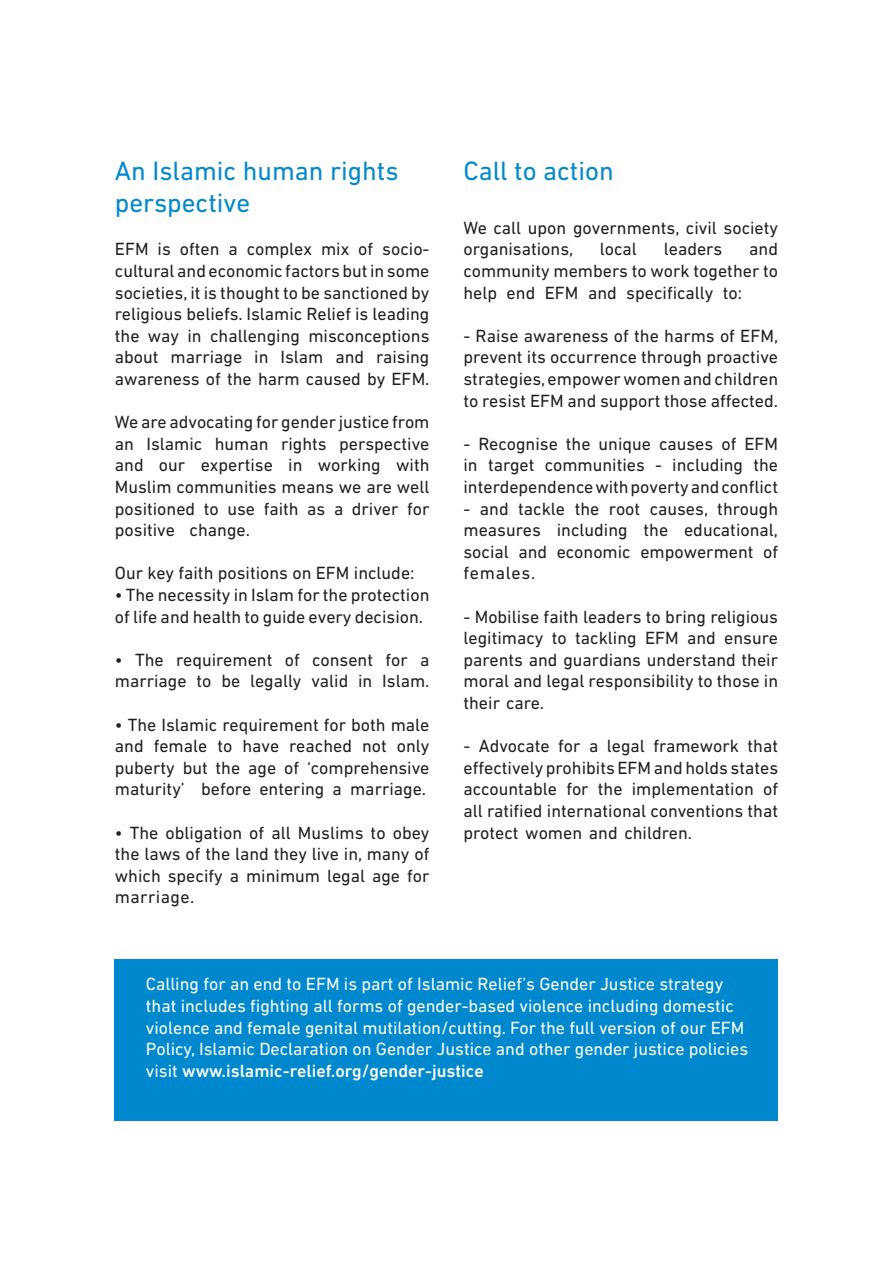
<style>
.page{position:relative;width:893px;height:1263px;background:#fff}
.page>*{position:absolute;margin:0;border:0;box-sizing:border-box;transform-origin:0 0}
.t1{font:27px/32.4px "DIN Next LT Pro";color:#0088ce}
.t2{font:18px/21.6px "DIN Next LT Pro";color:#231f20;text-align:right}
.t3{font:18px/21.6px "DIN Next LT Pro";color:#fff}
.t4{font:18px/21.6px "DIN Next LT Pro";letter-spacing:.04em;color:#231f20}
.s1{font-weight:500}
</style>
<div class="page">
<div style="left:115px;top:959px;width:663px;height:162px;background:#0088ce"></div>
<p class="t1" style="left:115px;top:154px;width:285px">An Islamic human rights perspective</p>
<p class="t2" style="left:115px;top:238px;width:35px">EFM</p>
<p class="t2" style="left:115px;top:281px;width:316px">societies isit, thought to be sanctioned by religious beliefs. Islamic Relief is leading misconceptions</p>
<p class="t2" style="left:158px;top:238px;width:15px">is</p>
<p class="t2" style="left:180px;top:238px;width:41px">often</p>
<p class="t2" style="left:247px;top:238px;width:67px">complex</p>
<p class="t2" style="left:321px;top:238px;width:30px">mix</p>
<p class="t2" style="left:358px;top:238px;width:17px">of</p>
<p class="t2" style="left:382px;top:238px;width:49px">socio-</p>
<p class="t2" style="left:228px;top:238px;width:11px">a</p>
<p class="t2" style="left:115px;top:260px;width:316px">culturalandeconomicfactorsbutinsome</p>
<p class="t2" style="left:115px;top:325px;width:26px">the</p>
<p class="t2" style="left:187px;top:325px;width:16px">in</p>
<p class="t2" style="left:210px;top:325px;width:91px">challenging</p>
<p class="t2" style="left:148px;top:325px;width:33px">way</p>
<p class="t2" style="left:115px;top:346px;width:316px;text-align:left">about<br>awareness of the harm caused by EFM.</p>
<p class="t2" style="left:115px;top:411px;width:316px">Weareadvocatingforgenderjusticefrom perspective</p>
<p class="t2" style="left:170px;top:346px;width:73px">marriage</p>
<p class="t2" style="left:254px;top:346px;width:16px">in</p>
<p class="t2" style="left:280px;top:346px;width:44px">Islam</p>
<p class="t2" style="left:335px;top:346px;width:30px">and</p>
<p class="t2" style="left:376px;top:346px;width:55px">raising</p>
<p class="t2" style="left:146px;top:433px;width:57px">Islamic</p>
<p class="t2" style="left:215px;top:433px;width:55px">human</p>
<p class="t2" style="left:281px;top:433px;width:47px">rights</p>
<p class="t2" style="left:115px;top:433px;width:21px">an</p>
<p class="t2" style="left:115px;top:454px;width:30px">and</p>
<p class="t2" style="left:115px;top:476px;width:316px">Muslim communities means we are well</p>
<p class="t2" style="left:407px;top:497px;width:24px">for</p>
<p class="t2" style="left:201px;top:454px;width:74px">expertise</p>
<p class="t2" style="left:288px;top:454px;width:16px">in</p>
<p class="t2" style="left:318px;top:454px;width:65px">working</p>
<p class="t2" style="left:396px;top:454px;width:35px">with</p>
<p class="t2" style="left:159px;top:454px;width:28px">our</p>
<p class="t2" style="left:190px;top:497px;width:62px;text-align:left;text-indent:-75px">positioned change.</p>
<p class="t2" style="left:264px;top:497px;width:37px">faith</p>
<p class="t2" style="left:352px;top:497px;width:48px">driver</p>
<p class="t2" style="left:204px;top:497px;width:16px">to</p>
<p class="t2" style="left:227px;top:497px;width:29px">use</p>
<p class="t2" style="left:307px;top:497px;width:20px">as</p>
<p class="t2" style="left:334px;top:497px;width:11px">a</p>
<p class="t2" style="left:115px;top:519px;width:62px">positive</p>
<p class="t2" style="left:115px;top:562px;width:301px">Our key faith positions on EFM include:</p>
<p class="t2" style="left:115px;top:584px;width:316px;text-align:left">• The necessity in Islam for the protection of life and health to guide every decision.</p>
<p class="t2" style="left:420px;top:649px;width:11px">a</p>
<p class="t2" style="left:135px;top:649px;width:30px">The</p>
<p class="t2" style="left:176px;top:649px;width:98px">requirement</p>
<p class="t2" style="left:285px;top:649px;width:17px">of</p>
<p class="t2" style="left:385px;top:649px;width:24px">for</p>
<p class="t2" style="left:312px;top:649px;width:62px">consent</p>
<p class="t2" style="left:115px;top:649px;width:9px">•</p>
<p class="t2" style="left:115px;top:670px;width:73px">marriage</p>
<p class="t2" style="left:115px;top:713px;width:316px">• The Islamic requirement for both male only</p>
<p class="t2" style="left:221px;top:670px;width:20px">be</p>
<p class="t2" style="left:250px;top:670px;width:53px">legally</p>
<p class="t2" style="left:311px;top:670px;width:38px">valid</p>
<p class="t2" style="left:358px;top:670px;width:16px">in</p>
<p class="t2" style="left:382px;top:670px;width:49px">Islam.</p>
<p class="t2" style="left:197px;top:670px;width:16px">to</p>
<p class="t2" style="left:115px;top:735px;width:30px">and</p>
<p class="t2" style="left:115px;top:757px;width:316px">puberty but the age of ‘comprehensive</p>
<p class="t2" style="left:350px;top:778px;width:78px">marriage.</p>
<p class="t2" style="left:154px;top:735px;width:55px">female</p>
<p class="t2" style="left:242px;top:735px;width:38px">have</p>
<p class="t2" style="left:289px;top:735px;width:64px">reached</p>
<p class="t2" style="left:217px;top:735px;width:16px">to</p>
<p class="t2" style="left:362px;top:735px;width:26px">not</p>
<p class="t2" style="left:115px;top:778px;width:71px">maturity’</p>
<p class="t2" style="left:115px;top:821px;width:316px;text-align:justify">• The obligation of all Muslims to obey the laws of the land they live in, many of which specify a minimum legal age for marriage.</p>
<p class="t2" style="left:201px;top:778px;width:52px">before</p>
<p class="t2" style="left:259px;top:778px;width:67px">entering</p>
<p class="t2" style="left:333px;top:778px;width:11px">a</p>
<p class="t1" style="left:463px;top:154px;width:152px">Call to action</p>
<p class="t2" style="left:463px;top:217px;width:316px">We call upon governments, civil society and</p>
<p class="t2" style="left:463px;top:238px;width:111px">organisations,</p>
<p class="t2" style="left:463px;top:260px;width:316px">community members to work together to</p>
<p class="t2" style="left:723px;top:281px;width:21px">to:</p>
<p class="t2" style="left:600px;top:238px;width:38px">local</p>
<p class="t2" style="left:664px;top:238px;width:60px">leaders</p>
<p class="t2" style="left:463px;top:281px;width:35px">help</p>
<p class="t2" style="left:463px;top:325px;width:316px;text-align:justify">- Raise awareness of the harms of EFM, prevent its occurrence through proactive strategies,empowerwomenandchildren to resist EFM and support those affected.</p>
<p class="t2" style="left:463px;top:433px;width:316px">- Recognise the unique causes of EFM the</p>
<p class="t2" style="left:507px;top:281px;width:30px">end</p>
<p class="t2" style="left:545px;top:281px;width:35px">EFM</p>
<p class="t2" style="left:588px;top:281px;width:30px">and</p>
<p class="t2" style="left:626px;top:281px;width:88px">specifically</p>
<p class="t2" style="left:463px;top:454px;width:16px">in</p>
<p class="t2" style="left:463px;top:476px;width:316px">interdependencewithpovertyandconflict</p>
<p class="t2" style="left:717px;top:497px;width:62px">through</p>
<p class="t2" style="left:545px;top:454px;width:102px">communities</p>
<p class="t2" style="left:672px;top:454px;width:72px">including</p>
<p class="t2" style="left:488px;top:454px;width:48px">target</p>
<p class="t2" style="left:655px;top:454px;width:8px">-</p>
<p class="t2" style="left:480px;top:497px;width:30px">and</p>
<p class="t2" style="left:518px;top:497px;width:48px">tackle</p>
<p class="t2" style="left:575px;top:497px;width:26px">the</p>
<p class="t2" style="left:609px;top:497px;width:33px">root</p>
<p class="t2" style="left:650px;top:497px;width:60px">causes,</p>
<p class="t2" style="left:463px;top:497px;width:8px">-</p>
<p class="t2" style="left:463px;top:519px;width:79px">measures</p>
<p class="t2" style="left:557px;top:519px;width:72px">including</p>
<p class="t2" style="left:643px;top:519px;width:26px">the</p>
<p class="t2" style="left:684px;top:519px;width:96px">educational,</p>
<p class="t4" style="left:463px;top:541px;width:73px">social females.</p>
<p class="t2" style="left:463px;top:605px;width:316px">- Mobilise faith leaders to bring religious ensure</p>
<p class="t2" style="left:518px;top:541px;width:30px">and</p>
<p class="t2" style="left:557px;top:541px;width:76px">economic</p>
<p class="t2" style="left:763px;top:541px;width:17px">of</p>
<p class="t2" style="left:640px;top:541px;width:115px">empowerment</p>
<p class="t2" style="left:463px;top:627px;width:316px;text-align:left">legitimacy<br>parents and guardians understand their moral and legal responsibility to those in their care.</p>
<p class="t2" style="left:748px;top:735px;width:32px">that</p>
<p class="t2" style="left:575px;top:627px;width:63px">tackling</p>
<p class="t2" style="left:645px;top:627px;width:35px">EFM</p>
<p class="t2" style="left:687px;top:627px;width:30px">and</p>
<p class="t2" style="left:552px;top:627px;width:16px">to</p>
<p class="t2" style="left:479px;top:735px;width:72px">Advocate</p>
<p class="t2" style="left:558px;top:735px;width:24px">for</p>
<p class="t2" style="left:607px;top:735px;width:40px">legal</p>
<p class="t2" style="left:653px;top:735px;width:87px">framework</p>
<p class="t2" style="left:589px;top:735px;width:11px">a</p>
<p class="t2" style="left:463px;top:735px;width:8px">-</p>
<p class="t2" style="left:463px;top:757px;width:316px">effectivelyprohibitsEFMandholdsstates</p>
<p class="t2" style="left:763px;top:778px;width:17px">of</p>
<p class="t2" style="left:463px;top:778px;width:316px;text-align:left">accountable<br>all ratified international conventions that protect women and children.</p>
<p class="t2" style="left:566px;top:778px;width:24px">for</p>
<p class="t2" style="left:598px;top:778px;width:26px">the</p>
<p class="t2" style="left:632px;top:778px;width:124px">implementation</p>
<p class="t3" style="left:146px;top:973px;width:604px">Calling for an end to EFM is part of Islamic Relief s’ Gender Justice strategy that includes fighting all forms of gender-based violence including domestic violence and female genital mutilation/cutting. For the full version of our EFM Policy, Islamic Declaration on Gender Justice and other gender justice policies visit <span class="s1">www.islamic-relief.org/gender-justice</span></p>
</div>
